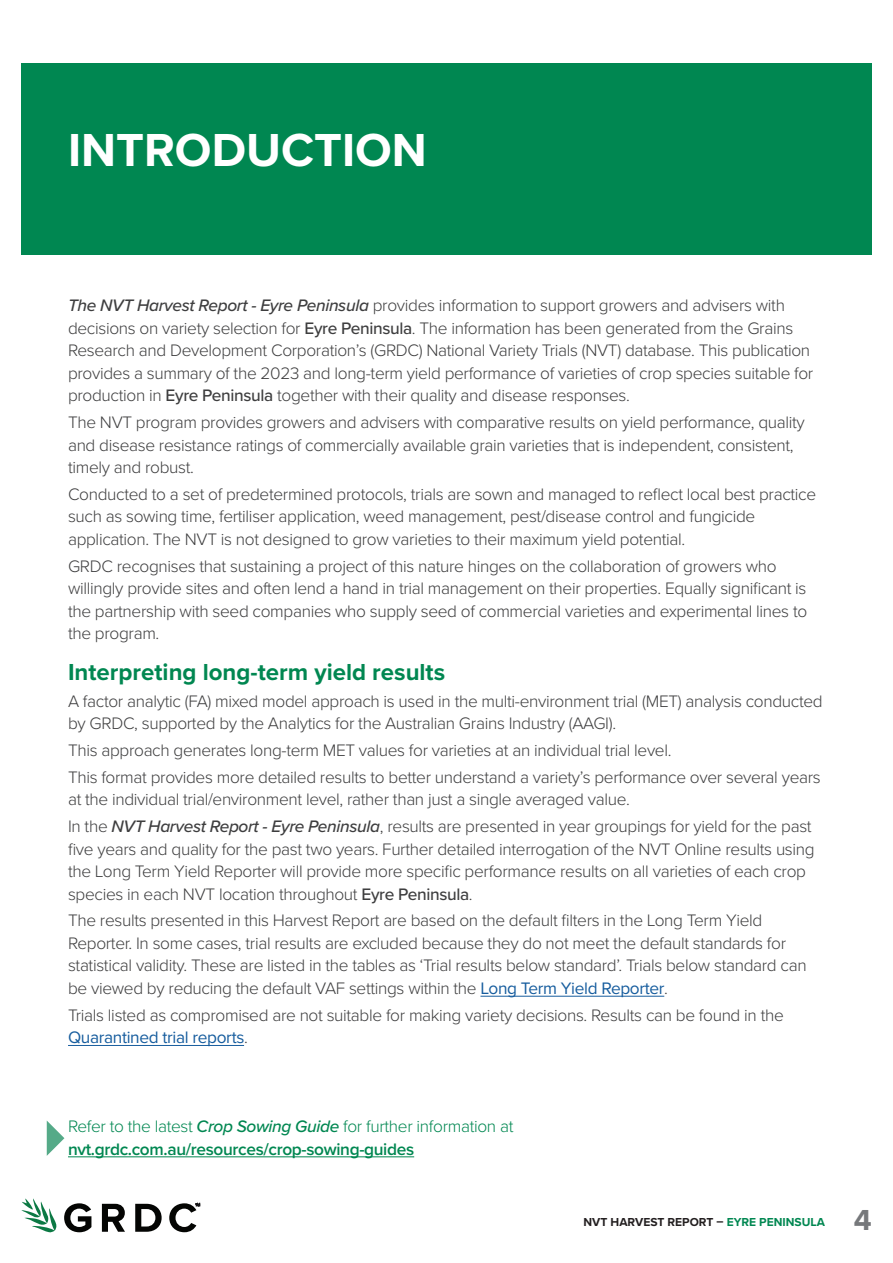
<style>
.page{position:relative;width:893px;height:1263px;background:#fff}
.page>*{position:absolute;margin:0;border:0;box-sizing:border-box;transform-origin:0 0}
.Heading_-_Harvest_Reports{font:700 48px "Proxima Nova";color:#fff}
.t1{font:700 30px "Proxima Nova";color:#76787b}
.Heading_2_-_Green{font:700 24px "Proxima Nova";color:#008751}
.Body_Copy{font:300 17.25px/22.5px "Proxima Nova";letter-spacing:-.02em;color:#3e3e3f}
.Body_Copy-2{font:600 17.25px/22.5px "Proxima Nova";letter-spacing:-.02em;color:#008751}
.t2{font:700 12px "Proxima Nova";color:#231f20}
.s1{font-weight:500;font-style:italic}
.s2{font-weight:500}
.s3{font-weight:400;color:#175d9e}
.s4{font-weight:300}
.s5{color:#008751}
</style>
<div class="page">
<svg style="left:21px;top:1198px;width:36px;height:34px"></svg>
<svg style="left:64px;top:1203px;width:27px;height:29px"></svg>
<svg style="left:102px;top:1204px;width:23px;height:28px"></svg>
<svg style="left:135px;top:1204px;width:27px;height:28px"></svg>
<svg style="left:169px;top:1203px;width:31px;height:29px"></svg>
<hr style="left:480px;top:996px;width:184px;height:1px;background:#175d9e">
<hr style="left:68px;top:1045px;width:176px;height:1px;background:#175d9e">
<div style="left:21px;top:64px;width:851px;height:191px;background:#008751"></div>
<hr style="left:68px;top:1156px;width:346px;height:1px;background:#008751">
<svg style="left:47px;top:1121px;width:17px;height:35px"></svg>
<p class="Heading_-_Harvest_Reports" style="left:68px;top:114px;width:360px">INTRODUCTION</p>
<p class="Body_Copy" style="left:68px;top:293px;width:747px"><span class="s1">The NVT Harvest Report - Eyre Peninsula</span> provides information to support growers and advisers with decisions on variety selection for <span class="s2">Eyre Peninsula</span>. The information has been generated from the Grains Research and Development Corporation’s (GRDC) National Variety Trials (NVT) database. This publication provides a summary of the 2023 and long-term yield performance of varieties of crop species suitable for production in <span class="s2">Eyre Peninsula</span> together with their quality and disease responses.</p>
<p class="Body_Copy" style="left:68px;top:410px;width:738px">The NVT program provides growers and advisers with comparative results on yield performance, quality and disease resistance ratings of commercially available grain varieties that is independent, consistent, timely and robust.</p>
<p class="Body_Copy" style="left:68px;top:482px;width:750px">Conducted to a set of predetermined protocols, trials are sown and managed to reflect local best practice such as sowing time, fertiliser application, weed management, pest/disease control and fungicide application. The NVT is not designed to grow varieties to their maximum yield potential.</p>
<p class="Body_Copy" style="left:68px;top:554px;width:741px">GRDC recognises that sustaining a project of this nature hinges on the collaboration of growers who willingly provide sites and often lend a hand in trial management on their properties. Equally significant is the partnership with seed companies who supply seed of commercial varieties and experimental lines to the program.</p>
<p class="Heading_2_-_Green" style="left:68px;top:654px;width:379px">Interpreting long-term yield results</p>
<p class="Body_Copy" style="left:68px;top:689px;width:756px">A factor analytic (FA) mixed model approach is used in the multi-environment trial (MET) analysis conducted by GRDC, supported by the Analytics for the Australian Grains Industry (AAGI).</p>
<p class="Body_Copy" style="left:68px;top:738px;width:605px">This approach generates long-term MET values for varieties at an individual trial level.</p>
<p class="Body_Copy" style="left:68px;top:765px;width:754px">This format provides more detailed results to better understand a variety’s performance over several years at the individual trial/environment level, rather than just a single averaged value.</p>
<p class="Body_Copy" style="left:68px;top:814px;width:748px">In the <span class="s1">NVT Harvest Report - Eyre Peninsula</span>, results are presented in year groupings for yield for the past five years and quality for the past two years. Further detailed interrogation of the NVT Online results using the Long Term Yield Reporter will provide more specific performance results on all varieties of each crop species in each NVT location throughout <span class="s2">Eyre Peninsula</span>.</p>
<p class="Body_Copy" style="left:68px;top:909px;width:740px">The results presented in this Harvest Report are based on the default filters in the Long Term Yield Reporter. In some cases, trial results are excluded because they do not meet the default standards for statistical validity. These are listed in the tables as ‘Trial results below standard’. Trials below standard can be viewed by reducing the default VAF settings within the <span class="s3">Long Term Yield Reporter</span>.</p>
<p class="Body_Copy" style="left:68px;top:1003px;width:717px">Trials listed as compromised are not suitable for making variety decisions. Results can be found in the<br><span class="s3">Quarantined trial reports</span>.</p>
<p class="Body_Copy-2" style="left:68px;top:1114px;width:447px"><span class="s4">Refer to the latest</span> <span class="s1">Crop Sowing Guide</span> <span class="s4">for further information at </span>nvt.grdc.com.au/resources/crop-sowing-guides</p>
<p class="t2" style="left:583px;top:1213px;width:243px">NVT HARVEST REPORT – <span class="s5">EYRE PENINSULA</span></p>
<h2 class="t1" style="left:854px;top:1197px;width:19px">4</h2>
</div>
